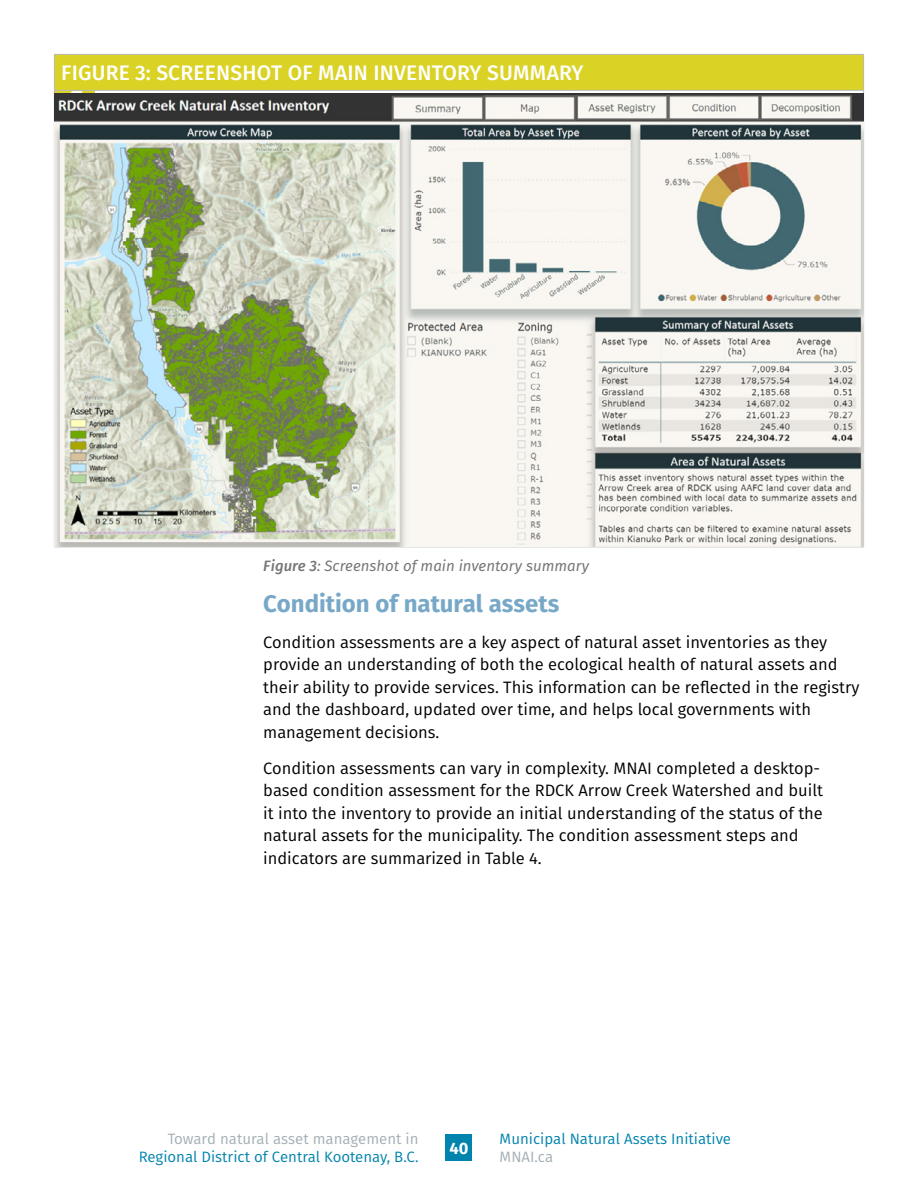
<style>
.page{position:relative;width:918px;height:1188px;background:#fff}
.page>*{position:absolute;margin:0;border:0;box-sizing:border-box;transform-origin:0 0}
.t1{font:700 24px "Fira Sans";color:#77a8c7}
.t2{font:500 21px "Fira Sans";letter-spacing:.01em;color:#fff}
.t3{font:16.5px/22.5px "Fira Sans";color:#000}
.t4{font:700 16.5px "Fira Sans";color:#fff}
.t5{font:15px "Fira Sans";color:#0084ad}
.t6{font:italic 15px "Fira Sans";color:#757779}
.t7{font:15px "Fira Sans";color:#a3afb5}
.s1{font-weight:500}
</style>
<div class="page">
<div style="left:446px;top:1134px;width:26px;height:27px;background:#0084ad"></div>
<div style="left:54px;top:54px;width:810px;height:36px;background:#dad224"></div>
<hr style="left:54px;top:91px;width:1px;height:455px;background:#b8babc">
<hr style="left:863px;top:91px;width:1px;height:455px;background:#b8babc">
<hr style="left:54px;top:546px;width:810px;height:1px;background:#b8babc">
<hr style="left:54px;top:54px;width:810px;height:1px;background:#b8babc">
<hr style="left:54px;top:55px;width:1px;height:35px;background:#b8babc">
<hr style="left:863px;top:55px;width:1px;height:35px;background:#b8babc">
<hr style="left:54px;top:90px;width:810px;height:1px;background:#b8babc">
<img style="left:55px;top:93px;width:808px;height:453px">
<p class="t2" style="left:61px;top:58px;width:524px">FIGURE 3: SCREENSHOT OF MAIN INVENTORY SUMMARY</p>
<p class="t6" style="left:263px;top:555px;width:327px"><span class="s1">Figure 3</span>: Screenshot of main inventory summary</p>
<h1 class="t1" style="left:263px;top:587px;width:298px">Condition of natural assets</h1>
<p class="t3" style="left:263px;top:631px;width:598px">Condition assessments are a key aspect of natural asset inventories as they provide an understanding of both the ecological health of natural assets and their ability to provide services. This information can be reflected in the registry and the dashboard, updated over time, and helps local governments with management decisions.</p>
<p class="t3" style="left:263px;top:757px;width:561px">Condition assessments can vary in complexity. MNAI completed a desktop&shy;based condition assessment for the RDCK Arrow Creek Watershed and built it into the inventory to provide an initial understanding of the status of the natural assets for the municipality. The condition assessment steps and indicators are summarized in Table 4.</p>
<p class="t7" style="left:168px;top:1128px;width:252px">Toward natural asset management in</p>
<p class="t5" style="left:139px;top:1146px;width:281px">Regional District of Central Kootenay, B.C.</p>
<p class="t4" style="left:450px;top:1136px;width:20px">40</p>
<p class="t5" style="left:500px;top:1128px;width:233px">Municipal Natural Assets Initiative</p>
<p class="t7" style="left:500px;top:1146px;width:55px">MNAI.ca</p>
</div>
